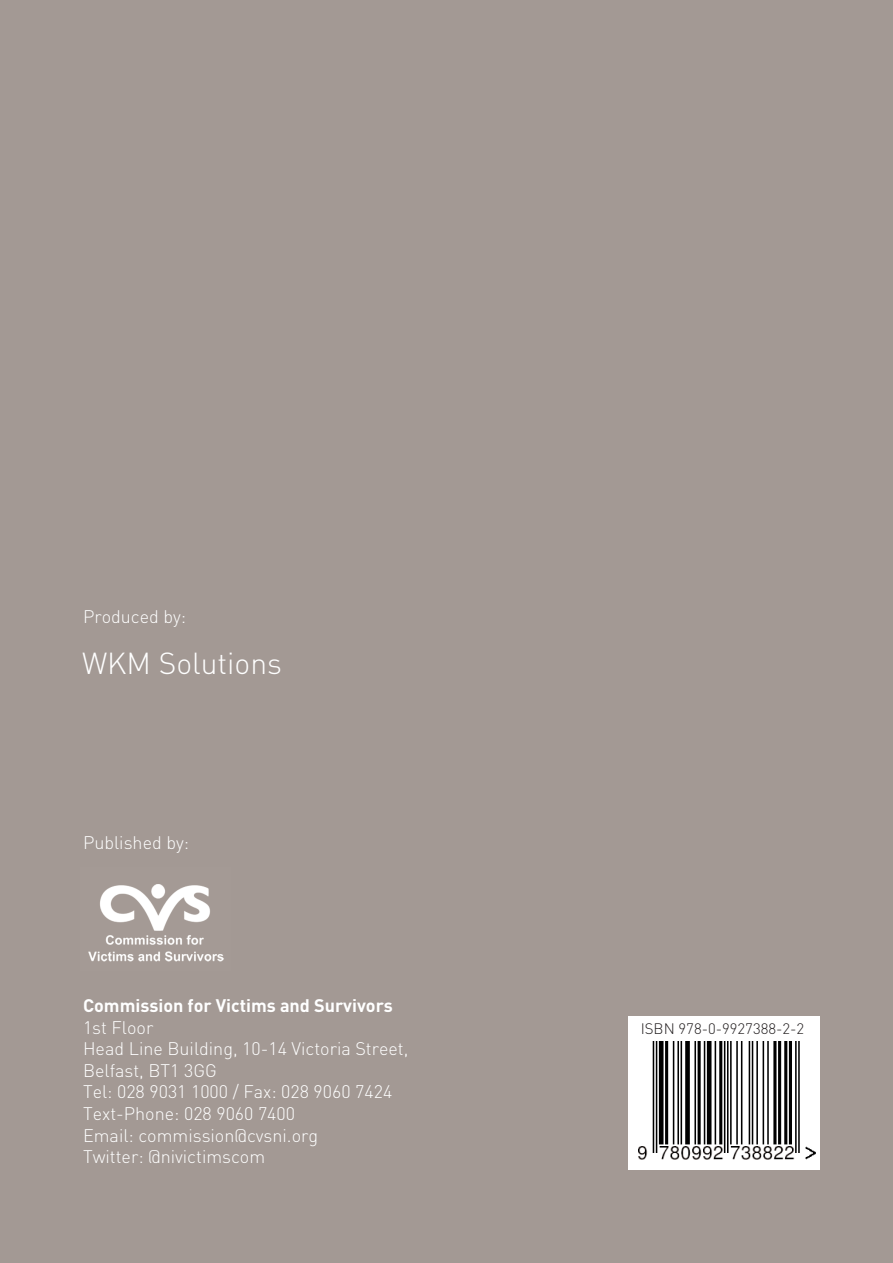
<style>
.page{position:relative;width:893px;height:1263px;background:#a39994}
.page>*{position:absolute;margin:0;border:0;box-sizing:border-box;transform-origin:0 0}
.t1{font:300 30px "DIN";color:#fff}
.t2{font:300 18px/21.6px "DIN";color:#fff}
.t3{font:700 18px "DIN";color:#fff}
.t4{font:300 15px "DIN";color:#231f20}
</style>
<div class="page">
<img style="left:88px;top:884px;width:136px;height:78px">
<div style="left:629px;top:1016px;width:191px;height:153px;background:#fff"></div>
<img style="left:638px;top:1042px;width:178px;height:118px">
<p class="t2" style="left:83px;top:606px;width:105px">Produced by:</p>
<h1 class="t1" style="left:82px;top:646px;width:201px">WKM Solutions</h1>
<p class="t2" style="left:83px;top:832px;width:107px">Published by:</p>
<p class="t3" style="left:83px;top:995px;width:311px">Commission for Victims and Survivors</p>
<p class="t2" style="left:83px;top:1016px;width:327px">1st Floor<br>Head Line Building, 10-14 Victoria Street,<br>Belfast, BT1 3GG<br>Tel: 028 9031 1000 / Fax: 028 9060 7424<br>Text-Phone: 028 9060 7400<br>Email: commission@cvsni.org<br>Twitter: @nivictimscom</p>
<p class="t4" style="left:641px;top:1020px;width:165px">ISBN 978-0-9927388-2-2</p>
</div>
